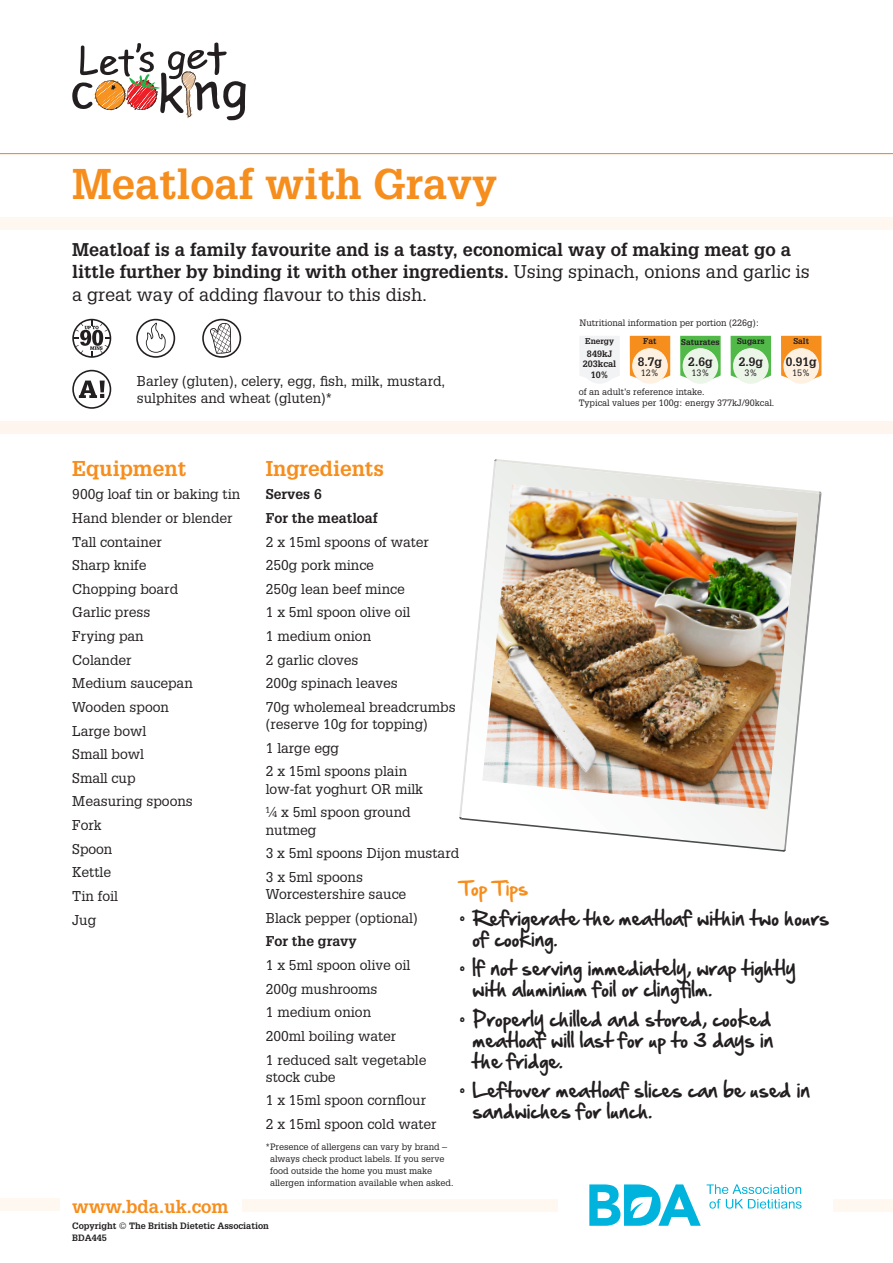
<style>
.page{position:relative;width:893px;height:1263px;background:#fff}
.page>*{position:absolute;margin:0;border:0;box-sizing:border-box;transform-origin:0 0}
.Recipe_Title_Pantone{font:700 42px "Glypha";color:#f68e1e}
.Recipe_Sub_Title_Pan{font:700 21px "Glypha";color:#f68e1e}
.t1{font:18px/21px "Hand Of Sean";color:#231f20}
.Recipe_Introduction{font:700 18px/22.5px "Glypha";color:#231f20}
.t2{font:700 18px "Glypha";color:#f68e1e}
.t3{font:18px "Hand Of Sean";color:#f68e1e}
.Recipe_Body_Copy{font:13.8px/17.2px "Glypha";color:#231f20}
.t4{font:700 13.8px "Glypha";color:#231f20}
.t5{font:700 12px "Glypha";color:#231f20}
.t6{font:9px/12px "Glypha";color:#231f20}
.t7{font:700 9px/12px "Glypha";color:#231f20}
.t8{font:700 8.25px "Glypha";color:#231f20}
.s1{font-weight:400}
</style>
<div class="page">
<hr style="left:0;top:153px;width:893px;height:1px;background:#f68e1e">
<div style="left:0;top:217px;width:893px;height:13px;background:#fef8f0"></div>
<div style="left:0;top:1198px;width:60px;height:13px;background:#fef8f0"></div>
<div style="left:833px;top:1199px;width:60px;height:12px;background:#fef8f0"></div>
<div style="left:242px;top:1199px;width:316px;height:12px;background:#fef8f0"></div>
<svg style="left:589px;top:1184px;width:213px;height:42px"></svg>
<svg style="left:72px;top:43px;width:174px;height:77px"></svg>
<div style="left:0;top:421px;width:893px;height:13px;background:#fef5ef"></div>
<svg style="left:459px;top:459px;width:363px;height:393px"></svg>
<img style="left:482px;top:484px;width:316px;height:325px">
<svg style="left:580px;top:336px;width:40px;height:48px"></svg>
<svg style="left:630px;top:336px;width:40px;height:43px"></svg>
<svg style="left:680px;top:336px;width:41px;height:43px"></svg>
<svg style="left:731px;top:336px;width:40px;height:43px"></svg>
<svg style="left:781px;top:336px;width:40px;height:43px"></svg>
<div style="left:632px;top:348px;width:36px;height:36px;background:#fef1e2;border-radius:50%"></div>
<div style="left:683px;top:348px;width:35px;height:36px;background:#ebf5e8;border-radius:50%"></div>
<div style="left:733px;top:348px;width:36px;height:36px;background:#ebf5e8;border-radius:50%"></div>
<div style="left:783px;top:348px;width:36px;height:36px;background:#fef1e2;border-radius:50%"></div>
<svg style="left:72px;top:370px;width:39px;height:39px"></svg>
<svg style="left:202px;top:319px;width:39px;height:39px"></svg>
<svg style="left:136px;top:319px;width:39px;height:39px"></svg>
<svg style="left:72px;top:319px;width:39px;height:39px"></svg>
<p class="Recipe_Title_Pantone" style="left:72px;top:158px;width:426px">Meatloaf with Gravy</p>
<p class="Recipe_Introduction" style="left:72px;top:238px;width:739px">Meatloaf is a family favourite and is a tasty, economical way of making meat go a little further by binding it with other ingredients. <span class="s1">Using spinach, onions and garlic is a great way of adding flavour to this dish.</span></p>
<p class="Recipe_Body_Copy" style="left:137px;top:372px;width:310px">Barley (gluten), celery, egg, fish, milk, mustard, sulphites and wheat (gluten)*</p>
<p class="t6" style="left:579px;top:316px;width:181px">Nutritional information per portion (226g):</p>
<p class="t8" style="left:643px;top:336px;width:15px">Fat</p>
<p class="t8" style="left:681px;top:337px;width:40px">Saturates</p>
<p class="t8" style="left:737px;top:336px;width:29px">Sugars</p>
<p class="t8" style="left:793px;top:336px;width:17px">Salt</p>
<p class="t8" style="left:585px;top:336px;width:30px">Energy</p>
<p class="t7" style="left:583px;top:348px;width:35px;line-height:10.5px;text-align:center">849kJ<br>203kcal</p>
<p class="t7" style="left:591px;top:368px;width:19px">10%</p>
<p class="t5" style="left:638px;top:354px;width:26px">8.7g</p>
<p class="t6" style="left:641px;top:367px;width:20px">12%</p>
<p class="t5" style="left:688px;top:354px;width:26px">2.6g</p>
<p class="t6" style="left:691px;top:367px;width:20px">13%</p>
<p class="t5" style="left:739px;top:354px;width:26px">2.9g</p>
<p class="t6" style="left:744px;top:367px;width:15px">3%</p>
<p class="t5" style="left:786px;top:354px;width:32px">0.91g</p>
<p class="t6" style="left:792px;top:367px;width:20px">15%</p>
<p class="t6" style="left:579px;top:387px;width:197px;line-height:10.5px">of an adult’s reference intake.<br>Typical values per 100g: energy 377kJ/90kcal.</p>
<p class="Recipe_Sub_Title_Pan" style="left:72px;top:455px;width:115px">Equipment</p>
<p class="Recipe_Body_Copy" style="left:72px;top:485px;width:169px">900g loaf tin or baking tin</p>
<p class="Recipe_Body_Copy" style="left:72px;top:509px;width:162px">Hand blender or blender</p>
<p class="Recipe_Body_Copy" style="left:72px;top:533px;width:91px">Tall container</p>
<p class="Recipe_Body_Copy" style="left:72px;top:556px;width:76px">Sharp knife</p>
<p class="Recipe_Body_Copy" style="left:72px;top:580px;width:107px">Chopping board</p>
<p class="Recipe_Body_Copy" style="left:72px;top:603px;width:80px">Garlic press</p>
<p class="Recipe_Body_Copy" style="left:72px;top:627px;width:73px">Frying pan</p>
<p class="Recipe_Body_Copy" style="left:72px;top:651px;width:61px">Colander</p>
<p class="Recipe_Body_Copy" style="left:72px;top:674px;width:122px">Medium saucepan</p>
<p class="Recipe_Body_Copy" style="left:72px;top:698px;width:98px">Wooden spoon</p>
<p class="Recipe_Body_Copy" style="left:72px;top:722px;width:76px">Large bowl</p>
<p class="Recipe_Body_Copy" style="left:72px;top:745px;width:73px">Small bowl</p>
<p class="Recipe_Body_Copy" style="left:72px;top:769px;width:65px">Small cup</p>
<p class="Recipe_Body_Copy" style="left:72px;top:793px;width:122px">Measuring spoons</p>
<p class="Recipe_Body_Copy" style="left:72px;top:816px;width:31px">Fork</p>
<p class="Recipe_Body_Copy" style="left:72px;top:840px;width:42px">Spoon</p>
<p class="Recipe_Body_Copy" style="left:72px;top:863px;width:40px">Kettle</p>
<p class="Recipe_Body_Copy" style="left:72px;top:887px;width:47px">Tin foil</p>
<p class="Recipe_Body_Copy" style="left:72px;top:911px;width:25px">Jug</p>
<p class="Recipe_Sub_Title_Pan" style="left:266px;top:455px;width:120px">Ingredients</p>
<p class="t4" style="left:266px;top:486px;width:57px">Serves 6</p>
<p class="t4" style="left:266px;top:509px;width:114px">For the meatloaf</p>
<p class="Recipe_Body_Copy" style="left:266px;top:533px;width:165px">2 x 15ml spoons of water</p>
<p class="Recipe_Body_Copy" style="left:266px;top:556px;width:110px">250g pork mince</p>
<p class="Recipe_Body_Copy" style="left:266px;top:580px;width:141px">250g lean beef mince</p>
<p class="Recipe_Body_Copy" style="left:266px;top:603px;width:146px">1 x 5ml spoon olive oil</p>
<p class="Recipe_Body_Copy" style="left:266px;top:627px;width:107px">1 medium onion</p>
<p class="Recipe_Body_Copy" style="left:266px;top:651px;width:94px">2 garlic cloves</p>
<p class="Recipe_Body_Copy" style="left:266px;top:674px;width:134px">200g spinach leaves</p>
<p class="Recipe_Body_Copy" style="left:266px;top:698px;width:191px">70g wholemeal breadcrumbs (reserve 10g for topping)</p>
<p class="Recipe_Body_Copy" style="left:266px;top:739px;width:75px">1 large egg</p>
<p class="Recipe_Body_Copy" style="left:266px;top:763px;width:159px">2 x 15ml spoons plain low-fat yoghurt OR milk</p>
<p class="Recipe_Body_Copy" style="left:266px;top:803px;width:146px">¼ x 5ml spoon ground nutmeg</p>
<p class="Recipe_Body_Copy" style="left:266px;top:844px;width:195px">3 x 5ml spoons Dijon mustard</p>
<p class="Recipe_Body_Copy" style="left:266px;top:868px;width:142px">3 x 5ml spoons<br>Worcestershire sauce</p>
<p class="Recipe_Body_Copy" style="left:266px;top:909px;width:153px">Black pepper (optional)</p>
<p class="t4" style="left:266px;top:933px;width:92px">For the gravy</p>
<p class="Recipe_Body_Copy" style="left:266px;top:956px;width:146px">1 x 5ml spoon olive oil</p>
<p class="Recipe_Body_Copy" style="left:266px;top:980px;width:113px">200g mushrooms</p>
<p class="Recipe_Body_Copy" style="left:266px;top:1003px;width:107px">1 medium onion</p>
<p class="Recipe_Body_Copy" style="left:266px;top:1027px;width:132px">200ml boiling water</p>
<p class="Recipe_Body_Copy" style="left:266px;top:1051px;width:162px">1 reduced salt vegetable stock cube</p>
<p class="Recipe_Body_Copy" style="left:266px;top:1091px;width:162px">1 x 15ml spoon cornflour</p>
<p class="Recipe_Body_Copy" style="left:266px;top:1115px;width:172px">2 x 15ml spoon cold water</p>
<p class="t6" style="left:270px;top:1140px;width:185px;text-indent:-4px">*Presence of allergens can vary by brand – always check product labels. If you serve food outside the home you must make allergen information available when asked.</p>
<p class="t3" style="left:460px;top:872px;width:70px">Top Tips</p>
<p class="t1" style="left:473px;top:907px;width:358px;text-indent:-13px">• Refrigerate the meatloaf within two hours of cooking.</p>
<p class="t1" style="left:473px;top:958px;width:325px;text-indent:-13px">• If not serving immediately, wrap tightly with aluminium foil or clingfilm.</p>
<p class="t1" style="left:473px;top:1008px;width:303px;text-indent:-13px">• Properly chilled and stored, cooked meatloaf will last for up to 3 days in the fridge.</p>
<p class="t1" style="left:473px;top:1080px;width:339px;text-indent:-13px">• Leftover meatloaf slices can be used in sandwiches for lunch.</p>
<p class="t2" style="left:72px;top:1195px;width:158px">www.bda.uk.com</p>
<p class="t7" style="left:72px;top:1219px;width:198px">Copyright © The British Dietetic Association<br>BDA445</p>
</div>
